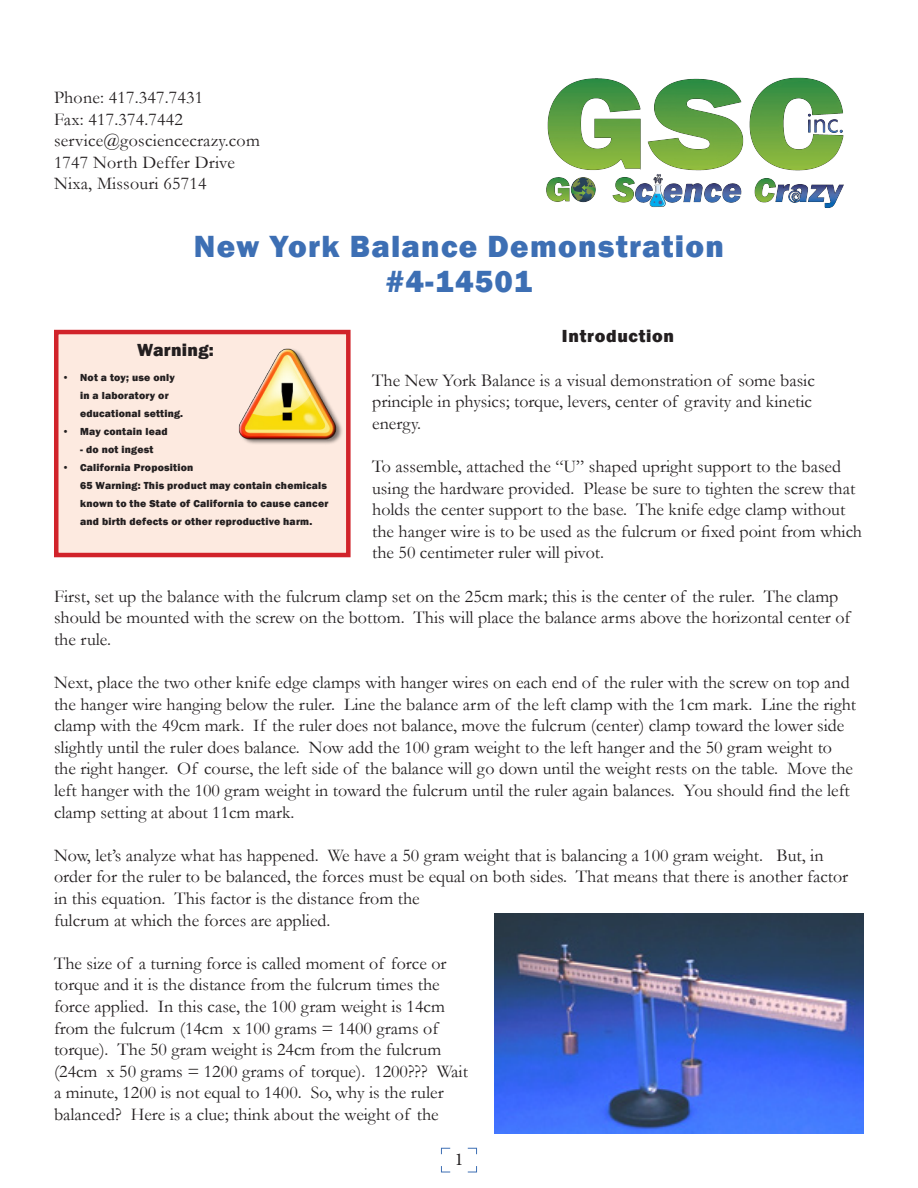
<style>
.page{position:relative;width:918px;height:1188px;background:#fff}
.page>*{position:absolute;margin:0;border:0;box-sizing:border-box;transform-origin:0 0}
.Title_Style{font:800 31.5px "Franklin Gothic";letter-spacing:.04em;color:#3d6fb4}
.Body_Paragraph_Style{font:18px/21.6px "Garamond";color:#231f20}
.Address_Style_1{font:18px "Garamond";letter-spacing:.01em;color:#231f20}
.Body_Section_Style{font:800 18px "Franklin Gothic";letter-spacing:.04em;color:#231f20}
.Warning_Title_Style{font:800 18px "Franklin Gothic";letter-spacing:.015em;color:#231f20}
.t1{font:18px "Minion Pro";color:#231f20}
.t2{font:800 10.5px/18px "Franklin Gothic";letter-spacing:.02em;color:#231f20}
</style>
<div class="page">
<svg style="left:441px;top:1148px;width:36px;height:25px"></svg>
<img style="left:546px;top:77px;width:298px;height:131px">
<div style="left:56px;top:332px;width:292px;height:223px;background:#fdeae0"></div>
<div style="left:54px;top:330px;width:297px;height:227px;border:4px solid #d1232a"></div>
<img style="left:238px;top:348px;width:104px;height:96px">
<img style="left:495px;top:914px;width:369px;height:220px">
<p class="Address_Style_1" style="left:54px;top:85px;width:151px">Phone: 417.347.7431</p>
<p class="Address_Style_1" style="left:54px;top:107px;width:130px">Fax: 417.374.7442</p>
<p class="Address_Style_1" style="left:54px;top:128px;width:207px">service@gosciencecrazy.com</p>
<p class="Address_Style_1" style="left:54px;top:150px;width:182px">1747 North Deffer Drive</p>
<p class="Address_Style_1" style="left:54px;top:172px;width:154px">Nixa, Missouri 65714</p>
<p class="Title_Style" style="left:194px;top:227px;width:532px">New York Balance Demonstration</p>
<p class="Title_Style" style="left:386px;top:261px;width:148px">#4-14501</p>
<p class="Body_Section_Style" style="left:562px;top:325px;width:114px">Introduction</p>
<p class="Body_Paragraph_Style" style="left:372px;top:369px;width:444px">The New York Balance is a visual demonstration of some basic principle in physics; torque, levers, center of gravity and kinetic energy.</p>
<p class="Body_Paragraph_Style" style="left:372px;top:455px;width:491px">To assemble, attached the “U” shaped upright support to the based using the hardware provided. Please be sure to tighten the screw that holds the center support to the base. The knife edge clamp without the hanger wire is to be used as the fulcrum or fixed point from which the 50 centimeter ruler will pivot.</p>
<p class="Body_Paragraph_Style" style="left:54px;top:585px;width:798px">First, set up the balance with the fulcrum clamp set on the 25cm mark; this is the center of the ruler. The clamp should be mounted with the screw on the bottom. This will place the balance arms above the horizontal center of the rule.</p>
<p class="Body_Paragraph_Style" style="left:54px;top:671px;width:804px">Next, place the two other knife edge clamps with hanger wires on each end of the ruler with the screw on top and the hanger wire hanging below the ruler. Line the balance arm of the left clamp with the 1cm mark. Line the right clamp with the 49cm mark. If the ruler does not balance, move the fulcrum (center) clamp toward the lower side slightly until the ruler does balance. Now add the 100 gram weight to the left hanger and the 50 gram weight to the right hanger. Of course, the left side of the balance will go down until the weight rests on the table. Move the left hanger with the 100 gram weight in toward the fulcrum until the ruler again balances. You should find the left clamp setting at about 11cm mark.</p>
<p class="Body_Paragraph_Style" style="left:54px;top:844px;width:796px">Now, let’s analyze what has happened. We have a 50 gram weight that is balancing a 100 gram weight. But, in order for the ruler to be balanced, the forces must be equal on both sides. That means that there is another factor in this equation. This factor is the distance from the<br>fulcrum at which the forces are applied.</p>
<p class="Body_Paragraph_Style" style="left:54px;top:952px;width:415px">The size of a turning force is called moment of force or torque and it is the distance from the fulcrum times the force applied. In this case, the 100 gram weight is 14cm from the fulcrum (14cm x 100 grams = 1400 grams of torque). The 50 gram weight is 24cm from the fulcrum (24cm x 50 grams = 1200 grams of torque). 1200??? Wait a minute, 1200 is not equal to 1400. So, why is the ruler balanced? Here is a clue; think about the weight of the</p>
<p class="Warning_Title_Style" style="left:137px;top:338px;width:78px">Warning:</p>
<p class="t2" style="left:80px;top:368px;width:105px;text-indent:-18px">• Not a toy; use only in a laboratory or educational setting.</p>
<p class="t2" style="left:62px;top:422px;width:107px">• May contain lead</p>
<p class="t2" style="left:80px;top:440px;width:75px">- do not ingest</p>
<p class="t2" style="left:80px;top:458px;width:250px;text-indent:-18px">• California Proposition<br>65 Warning: This product may contain chemicals known to the State of California to cause cancer and birth defects or other reproductive harm.</p>
<p class="t1" style="left:455px;top:1147px;width:10px">1</p>
</div>
